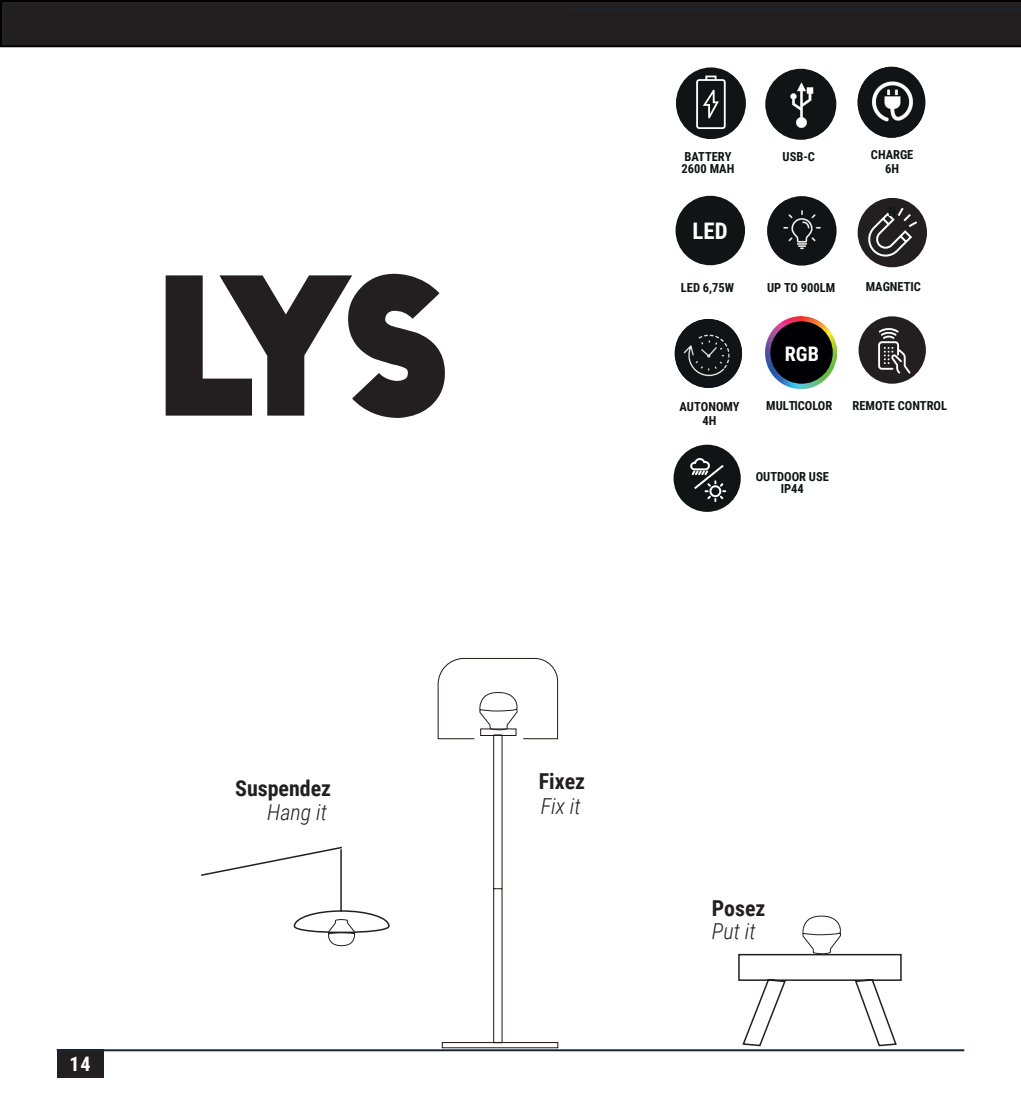
<style>
.page{position:relative;width:1021px;height:1106px;background:#fff}
.page>*{position:absolute;margin:0;border:0;box-sizing:border-box;transform-origin:0 0}
.t1{font:700 200px "Generica";color:#231f20}
.t2{font:700 22.8px "Roboto Condensed";color:#fff}
.t3{font:700 22px "Roboto Condensed";color:#231f20}
.t4{font:italic 300 22px "Roboto Condensed";color:#231f20}
.t5{font:700 20px "Roboto Condensed";color:#fff}
.t6{font:700 12.4px/12.4px "Roboto Condensed";color:#101414;text-align:center}
</style>
<div class="page">
<div style="left:57px;top:1049px;width:46px;height:28px;background:#231f20"></div>
<svg style="left:0;top:0;width:1020px;height:47px;background:#201c1d"></svg>
<hr style="left:57px;top:1049px;width:907px;height:2px;background:#182733">
<hr style="left:570px;top:8px;width:450px;height:2px;background:#182733">
<svg style="left:201px;top:849px;width:701px;height:198px"></svg>
<svg style="left:802px;top:913px;width:40px;height:42px"></svg>
<hr style="left:493px;top:922px;width:1px;height:120px;background:#221714">
<hr style="left:501px;top:922px;width:1px;height:120px;background:#221714">
<div style="left:442px;top:1042px;width:116px;height:6px;border:1px solid #221714"></div>
<svg style="left:326px;top:739px;width:193px;height:208px"></svg>
<svg style="left:437px;top:657px;width:121px;height:82px"></svg>
<div style="left:857px;top:198px;width:70px;height:69px;background:#231f20;border-radius:50%"></div>
<svg style="left:864px;top:205px;width:55px;height:52px"></svg>
<img style="left:765px;top:317px;width:71px;height:71px">
<div style="left:770px;top:321px;width:62px;height:63px;background:#000004;border-radius:50%"></div>
<div style="left:858px;top:316px;width:67px;height:68px;background:#231f20;border-radius:50%"></div>
<svg style="left:878px;top:328px;width:32px;height:45px"></svg>
<div style="left:676px;top:67px;width:70px;height:72px;background:#101414;border-radius:50%"></div>
<svg style="left:696px;top:76px;width:29px;height:53px"></svg>
<div style="left:765px;top:69px;width:71px;height:71px;background:#101414;border-radius:50%"></div>
<svg style="left:790px;top:82px;width:23px;height:46px"></svg>
<img style="left:857px;top:67px;width:68px;height:71px">
<img style="left:674px;top:319px;width:68px;height:69px">
<div style="left:675px;top:196px;width:70px;height:69px;background:#101414;border-radius:50%"></div>
<div style="left:767px;top:196px;width:69px;height:69px;background:#101414;border-radius:50%"></div>
<div style="left:673px;top:444px;width:67px;height:68px;background:#101414;border-radius:50%"></div>
<svg style="left:690px;top:458px;width:37px;height:44px"></svg>
<img style="left:772px;top:201px;width:58px;height:58px">
<p class="t1" style="left:159px;top:225px;width:294px">LYS</p>
<p class="t6" style="left:681px;top:149px;width:54px;text-align:left">BATTERY<br>2600 MAH</p>
<p class="t6" style="left:870px;top:147px;width:44px;line-height:14.2px">CHARGE<br>6H</p>
<p class="t6" style="left:888px;top:205px;width:9px">H</p>
<p class="t6" style="left:782px;top:150px;width:34px">USB-C</p>
<h2 class="t2" style="left:692px;top:215px;width:36px">LED</h2>
<p class="t6" style="left:681px;top:281px;width:55px">LED 6,75W</p>
<p class="t6" style="left:767px;top:281px;width:70px">UP TO 900LM</p>
<p class="t6" style="left:865px;top:280px;width:57px">MAGNETIC</p>
<p class="t6" style="left:679px;top:399px;width:62px;line-height:14.2px">AUTONOMY<br>4H</p>
<h3 class="t5" style="left:784px;top:340px;width:36px">RGB</h3>
<p class="t6" style="left:766px;top:399px;width:68px">MULTICOLOR</p>
<p class="t6" style="left:755px;top:470px;width:75px">OUTDOOR USE<br>IP44</p>
<p class="t6" style="left:852px;top:399px;width:96px">REMOTE CONTROL</p>
<h3 class="t5" style="left:70px;top:1049px;width:22px">14</h3>
<h3 class="t3" style="left:539px;top:766px;width:48px">Fixez</h3>
<h3 class="t3" style="left:235px;top:772px;width:98px">Suspendez</h3>
<h3 class="t4" style="left:267px;top:797px;width:61px">Hang it</h3>
<h3 class="t4" style="left:540px;top:791px;width:42px">Fix it</h3>
<h3 class="t3" style="left:711px;top:893px;width:55px">Posez</h3>
<h3 class="t4" style="left:712px;top:915px;width:45px">Put it</h3>
</div>
